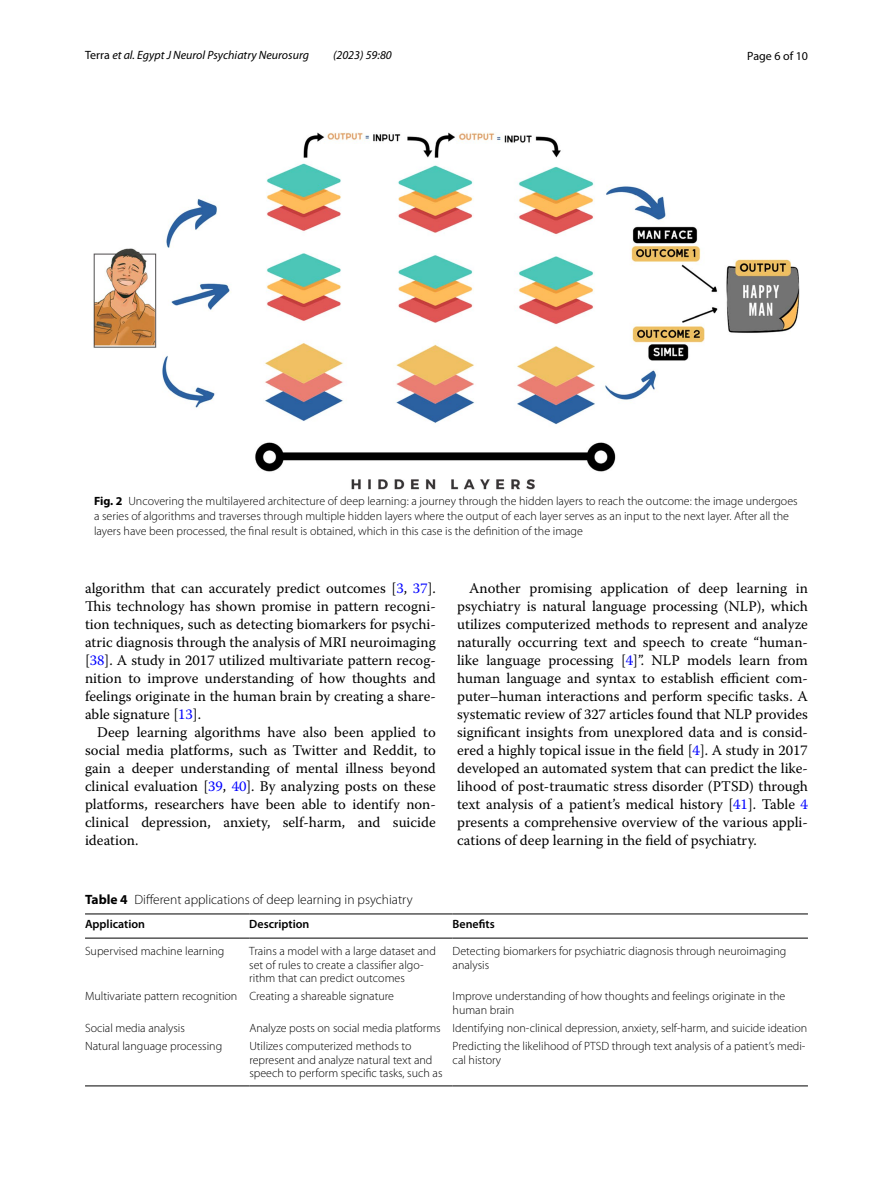
<style>
.page{position:relative;width:893px;height:1187px;background:#fff}
.page>*{position:absolute;margin:0;border:0;box-sizing:border-box;transform-origin:0 0}
.t1{font:14.7px/18px "Warnock Pro";color:#000;text-align:justify}
.t2{font:300 13.5px "Myriad Pro";color:#000}
.t3{font:300 12px/13.5px "Myriad Pro";color:#000}
.t4{font:italic 12px "Myriad Pro";color:#000}
.t5{font:600 12px "Myriad Pro";color:#000}
.t6{font:12px "Myriad Pro";color:#000}
.s1{font-style:normal}
.s2{font-weight:700}
.s3{color:#00f}
</style>
<div class="page">
<img style="left:94px;top:133px;width:705px;height:356px">
<hr style="left:85px;top:913px;width:164px;height:1px;background:#000">
<hr style="left:85px;top:937px;width:164px;height:1px;background:#000">
<hr style="left:249px;top:913px;width:204px;height:1px;background:#000">
<hr style="left:249px;top:937px;width:204px;height:1px;background:#000">
<hr style="left:453px;top:913px;width:355px;height:1px;background:#000">
<hr style="left:453px;top:937px;width:355px;height:1px;background:#000">
<hr style="left:85px;top:1085px;width:164px;height:1px;background:#000">
<hr style="left:249px;top:1085px;width:204px;height:1px;background:#000">
<hr style="left:453px;top:1085px;width:355px;height:1px;background:#000">
<p class="t4" style="left:85px;top:48px;width:225px"><span class="s1">Terra</span> et al. Egypt J Neurol Psychiatry Neurosurg</p>
<p class="t4" style="left:333px;top:48px;width:60px">(2023) 59:80</p>
<p class="t6" style="left:747px;top:48px;width:62px">Page 6 of 10</p>
<p class="t3" style="left:94px;top:493px;width:705px;line-height:15px"><span class="s2">Fig. 2</span> Uncovering the multilayered architecture of deep learning: a journey through the hidden layers to reach the outcome: the image undergoes a series of algorithms and traverses through multiple hidden layers where the output of each layer serves as an input to the next layer. After all the layers have been processed, the final result is obtained, which in this case is the definition of the image</p>
<p class="t1" style="left:85px;top:578px;width:352px">algorithm that can accurately predict outcomes [<span class="s3">3</span>, <span class="s3">37</span>].<br>This technology has shown promise in pattern recogni&shy;tion techniques, such as detecting biomarkers for psychi&shy;atric diagnosis through the analysis of MRI neuroimaging [<span class="s3">38</span>]. A study in 2017 utilized multivariate pattern recog&shy;nition to improve understanding of how thoughts and feelings originate in the human brain by creating a share&shy;able signature [<span class="s3">13</span>].</p>
<p class="t1" style="left:85px;top:722px;width:352px;text-indent:12px">Deep learning algorithms have also been applied to social media platforms, such as Twitter and Reddit, to gain a deeper understanding of mental illness beyond clinical evaluation [<span class="s3">39</span>, <span class="s3">40</span>]. By analyzing posts on these platforms, researchers have been able to identify non&shy;clinical depression, anxiety, self-harm, and suicide ideation.</p>
<p class="t1" style="left:457px;top:578px;width:352px;text-indent:12px">Another promising application of deep learning in psychiatry is natural language processing (NLP), which utilizes computerized methods to represent and analyze naturally occurring text and speech to create “human&shy;like language processing [<span class="s3">4</span>]”. NLP models learn from human language and syntax to establish efficient com&shy;puter–human interactions and perform specific tasks. A systematic review of 327 articles found that NLP provides significant insights from unexplored data and is consid&shy;ered a highly topical issue in the field [<span class="s3">4</span>]. A study in 2017 developed an automated system that can predict the like&shy;lihood of post-traumatic stress disorder (PTSD) through text analysis of a patient’s medical history [<span class="s3">41</span>]. Table <span class="s3">4 </span>presents a comprehensive overview of the various appli&shy;cations of deep learning in the field of psychiatry.</p>
<p class="t2" style="left:85px;top:892px;width:329px"><span class="s2">Table 4</span> Different applications of deep learning in psychiatry</p>
<p class="t5" style="left:85px;top:916px;width:62px">Application</p>
<p class="t5" style="left:249px;top:916px;width:62px">Description</p>
<p class="t5" style="left:453px;top:916px;width:44px">Benefits</p>
<p class="t3" style="left:85px;top:944px;width:141px">Supervised machine learning</p>
<p class="t3" style="left:249px;top:944px;width:188px">Trains a model with a large dataset and set of rules to create a classifier algo‑ rithm that can predict outcomes</p>
<p class="t3" style="left:453px;top:944px;width:335px">Detecting biomarkers for psychiatric diagnosis through neuroimaging analysis</p>
<p class="t3" style="left:85px;top:989px;width:310px">Multivariate pattern recognition Creating a shareable signature</p>
<p class="t3" style="left:453px;top:989px;width:334px">Improve understanding of how thoughts and feelings originate in the human brain</p>
<p class="t3" style="left:85px;top:1021px;width:101px">Social media analysis</p>
<p class="t3" style="left:249px;top:1021px;width:559px">Analyze posts on social media platforms Identifying non-clinical depression, anxiety, self-harm, and suicide ideation</p>
<p class="t3" style="left:85px;top:1039px;width:139px">Natural language processing</p>
<p class="t3" style="left:249px;top:1039px;width:195px">Utilizes computerized methods to represent and analyze natural text and speech to perform specific tasks, such as</p>
<p class="t3" style="left:453px;top:1039px;width:354px">Predicting the likelihood of PTSD through text analysis of a patient’s medi‑ cal history</p>
</div>
